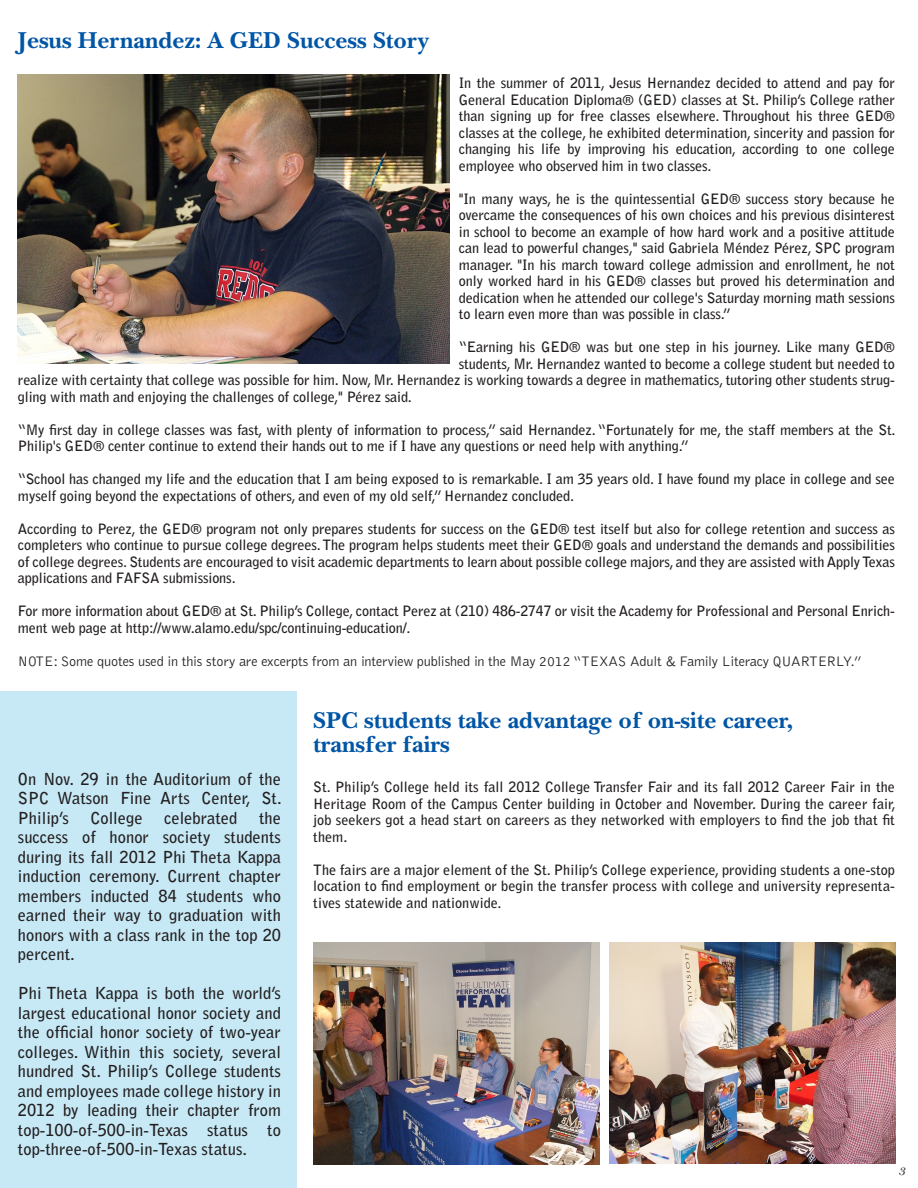
<style>
.page{position:relative;width:918px;height:1188px;background:#fff}
.page>*{position:absolute;margin:0;border:0;box-sizing:border-box;transform-origin:0 0}
.t1{font:700 24px/24px "New Baskerville Std";color:#0155a5}
.t2{font:700 16.5px/19.5px "Bell Gothic Std";color:#231f20;text-align:justify}
.t3{font:700 14.25px/16.5px "Bell Gothic Std";letter-spacing:-.01em;color:#231f20;text-align:justify}
.t4{font:300 14.25px "Bell Gothic Std";letter-spacing:-.01em;color:#231f20}
.t5{font:14.25px "Bell MT Italic";color:#231f20}
</style>
<div class="page">
<div style="left:0;top:692px;width:297px;height:496px;background:#c7e9f6"></div>
<img style="left:18px;top:74px;width:432px;height:289px">
<img style="left:314px;top:942px;width:285px;height:222px">
<img style="left:610px;top:943px;width:286px;height:221px">
<h1 class="t1" style="left:18px;top:28px;width:412px">Jesus Hernandez: A GED Success Story</h1>
<p class="t3" style="left:459px;top:75px;width:438px">In the summer of 2011, Jesus Hernandez decided to attend and pay for General Education Diploma® (GED) classes at St. Philip’s College rather than signing up for free classes elsewhere. Throughout his three GED® classes at the college, he exhibited determination, sincerity and passion for changing his life by improving his education, according to one college employee who observed him in two classes.</p>
<p class="t3" style="left:459px;top:190px;width:438px">"In many ways, he is the quintessential GED® success story because he overcame the consequences of his own choices and his previous disinterest in school to become an example of how hard work and a positive attitude can lead to powerful changes," said Gabriela Méndez Pérez, SPC program manager. "In his march toward college admission and enrollment, he not only worked hard in his GED® classes but proved his determination and dedication when he attended our college's Saturday morning math sessions to learn even more than was possible in class.”</p>
<p class="t3" style="left:459px;top:339px;width:438px">“Earning his GED® was but one step in his journey. Like many GED®</p>
<p class="t3" style="left:459px;top:355px;width:438px">students, Mr. Hernandez wanted to become a college student but needed to</p>
<p class="t3" style="left:18px;top:372px;width:879px">realize with certainty that college was possible for him. Now, Mr. Hernandez is working towards a degree in mathematics, tutoring other students strug-</p>
<p class="t3" style="left:18px;top:388px;width:396px">gling with math and enjoying the challenges of college," Pérez said.</p>
<p class="t3" style="left:18px;top:421px;width:879px">“My first day in college classes was fast, with plenty of information to process,” said Hernandez. “Fortunately for me, the staff members at the St.<br>Philip's GED® center continue to extend their hands out to me if I have any questions or need help with anything.”</p>
<p class="t3" style="left:18px;top:471px;width:879px">“School has changed my life and the education that I am being exposed to is remarkable. I am 35 years old. I have found my place in college and see myself going beyond the expectations of others, and even of my old self,” Hernandez concluded.</p>
<p class="t3" style="left:18px;top:520px;width:879px">According to Perez, the GED® program not only prepares students for success on the GED® test itself but also for college retention and success as completers who continue to pursue college degrees. The program helps students meet their GED® goals and understand the demands and possibilities of college degrees. Students are encouraged to visit academic departments to learn about possible college majors, and they are assisted with Apply Texas applications and FAFSA submissions.</p>
<p class="t3" style="left:18px;top:603px;width:879px">For more information about GED® at St. Philip’s College, contact Perez at (210) 486-2747 or visit the Academy for Professional and Personal Enrich&shy;ment web page at http://www.alamo.edu/spc/continuing-education/.</p>
<p class="t4" style="left:18px;top:653px;width:845px">NOTE: Some quotes used in this story are excerpts from an interview published in the May 2012 “TEXAS Adult &amp; Family Literacy QUARTERLY.”</p>
<p class="t2" style="left:18px;top:769px;width:265px">On Nov. 29 in the Auditorium of the SPC Watson Fine Arts Center, St.<br>Philip’s</p>
<p class="t2" style="left:18px;top:808px;width:265px;text-indent:241px">the success of honor society students during its fall 2012 Phi Theta Kappa induction ceremony. Current chapter members inducted 84 students who earned their way to graduation with honors with a class rank in the top 20 percent.</p>
<p class="t2" style="left:18px;top:983px;width:265px">Phi Theta Kappa is both the world’s largest educational honor society and the official honor society of two-year colleges. Within this society, several hundred St. Philip’s College students and employees made college history in 2012 by leading their chapter from top-100-of-500-in-Texas status to top-three-of-500-in-Texas status.</p>
<p class="t2" style="left:90px;top:808px;width:54px">College</p>
<p class="t2" style="left:164px;top:808px;width:75px">celebrated</p>
<h1 class="t1" style="left:313px;top:708px;width:481px">SPC students take advantage of on-site career, transfer fairs</h1>
<p class="t3" style="left:313px;top:779px;width:584px">St. Philip’s College held its fall 2012 College Transfer Fair and its fall 2012 Career Fair in the Heritage Room of the Campus Center building in October and November. During the career fair, job seekers got a head start on careers as they networked with employers to find the job that fit them.</p>
<p class="t3" style="left:313px;top:861px;width:583px">The fairs are a major element of the St. Philip’s College experience, providing students a one-stop location to find employment or begin the transfer process with college and university representa&shy;tives statewide and nationwide.</p>
<p class="t5" style="left:898px;top:1162px;width:8px">3</p>
</div>
